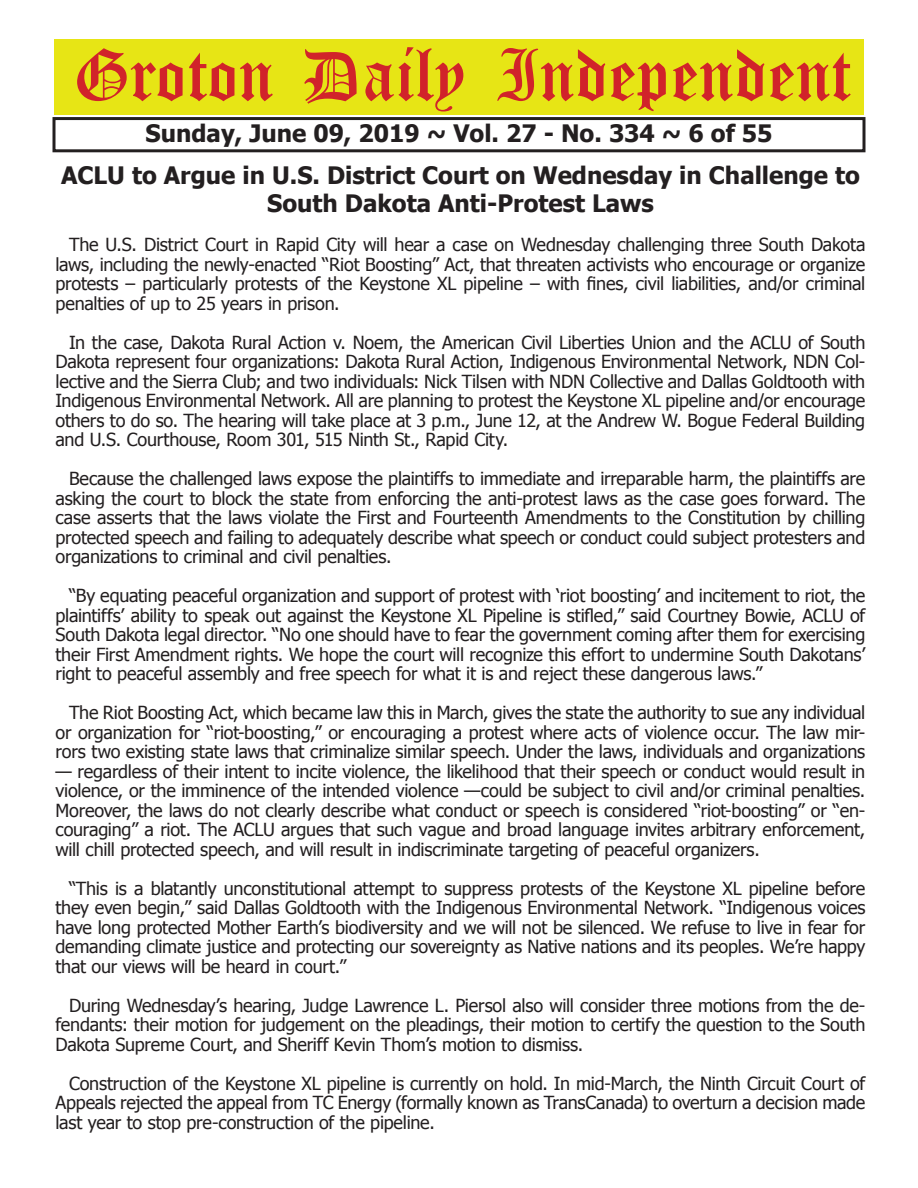
<style>
.page{position:relative;width:918px;height:1188px;background:#fff}
.page>*{position:absolute;margin:0;border:0;box-sizing:border-box;transform-origin:0 0}
.t1{font:54px "Old English Five";color:#d1232a}
.t2{font:700 24px/28.8px "Tahoma";color:#231f20;text-align:center}
.t3{font:18px/19.5px "Tahoma";letter-spacing:-.015em;color:#231f20;text-align:justify}
</style>
<div class="page">
<div style="left:52px;top:117px;width:814px;height:35px;border:3px solid #231f20"></div>
<div style="left:54px;top:40px;width:810px;height:75px;background:#e7e515"></div>
<h1 class="t1" style="left:73px;top:50px;width:779px">Groton Daily Independent</h1>
<h2 class="t2" style="left:146px;top:117px;width:628px">Sunday, June 09, 2019 ~ Vol. 27 - No. 334 ~ 6 of 55</h2>
<h2 class="t2" style="left:61px;top:159px;width:800px">ACLU to Argue in U.S. District Court on Wednesday in Challenge to<br>South Dakota Anti-Protest Laws</h2>
<p class="t3" style="left:56px;top:234px;width:812px;text-indent:14px">The U.S. District Court in Rapid City will hear a case on Wednesday challenging three South Dakota laws, including the newly-enacted “Riot Boosting” Act, that threaten activists who encourage or organize protests – particularly protests of the Keystone XL pipeline – with fines, civil liabilities, and/or criminal penalties of up to 25 years in prison.</p>
<p class="t3" style="left:56px;top:332px;width:812px;text-indent:14px">In the case, Dakota Rural Action v. Noem, the American Civil Liberties Union and the ACLU of South Dakota represent four organizations: Dakota Rural Action, Indigenous Environmental Network, NDN Col&shy;lective and the Sierra Club; and two individuals: Nick Tilsen with NDN Collective and Dallas Goldtooth with Indigenous Environmental Network. All are planning to protest the Keystone XL pipeline and/or encourage others to do so. The hearing will take place at 3 p.m., June 12, at the Andrew W. Bogue Federal Building and U.S. Courthouse, Room 301, 515 Ninth St., Rapid City.</p>
<p class="t3" style="left:56px;top:468px;width:811px;text-indent:14px">Because the challenged laws expose the plaintiffs to immediate and irreparable harm, the plaintiffs are asking the court to block the state from enforcing the anti-protest laws as the case goes forward. The case asserts that the laws violate the First and Fourteenth Amendments to the Constitution by chilling protected speech and failing to adequately describe what speech or conduct could subject protesters and organizations to criminal and civil penalties.</p>
<p class="t3" style="left:56px;top:585px;width:811px;text-indent:14px">“By equating peaceful organization and support of protest with ‘riot boosting’ and incitement to riot, the plaintiffs’ ability to speak out against the Keystone XL Pipeline is stifled,” said Courtney Bowie, ACLU of South Dakota legal director. “No one should have to fear the government coming after them for exercising their First Amendment rights. We hope the court will recognize this effort to undermine South Dakotans’ right to peaceful assembly and free speech for what it is and reject these dangerous laws.”</p>
<p class="t3" style="left:56px;top:702px;width:812px;text-indent:14px">The Riot Boosting Act, which became law this in March, gives the state the authority to sue any individual or organization for “riot-boosting,” or encouraging a protest where acts of violence occur. The law mir&shy;rors two existing state laws that criminalize similar speech. Under the laws, individuals and organizations</p>
<p class="t3" style="left:56px;top:761px;width:812px">— regardless of their intent to incite violence, the likelihood that their speech or conduct would result in violence, or the imminence of the intended violence —could be subject to civil and/or criminal penalties.<br>Moreover, the laws do not clearly describe what conduct or speech is considered “riot-boosting” or “en&shy;couraging” a riot. The ACLU argues that such vague and broad language invites arbitrary enforcement, will chill protected speech, and will result in indiscriminate targeting of peaceful organizers.</p>
<p class="t3" style="left:56px;top:878px;width:811px;text-indent:14px">“This is a blatantly unconstitutional attempt to suppress protests of the Keystone XL pipeline before they even begin,” said Dallas Goldtooth with the Indigenous Environmental Network. “Indigenous voices have long protected Mother Earth’s biodiversity and we will not be silenced. We refuse to live in fear for demanding climate justice and protecting our sovereignty as Native nations and its peoples. We’re happy that our views will be heard in court.”</p>
<p class="t3" style="left:56px;top:995px;width:812px;text-indent:14px">During Wednesday’s hearing, Judge Lawrence L. Piersol also will consider three motions from the de&shy;fendants: their motion for judgement on the pleadings, their motion to certify the question to the South Dakota Supreme Court, and Sheriff Kevin Thom’s motion to dismiss.</p>
<p class="t3" style="left:56px;top:1073px;width:811px;text-indent:14px">Construction of the Keystone XL pipeline is currently on hold. In mid-March, the Ninth Circuit Court of Appeals rejected the appeal from TC Energy (formally known as TransCanada) to overturn a decision made last year to stop pre-construction of the pipeline.</p>
</div>
